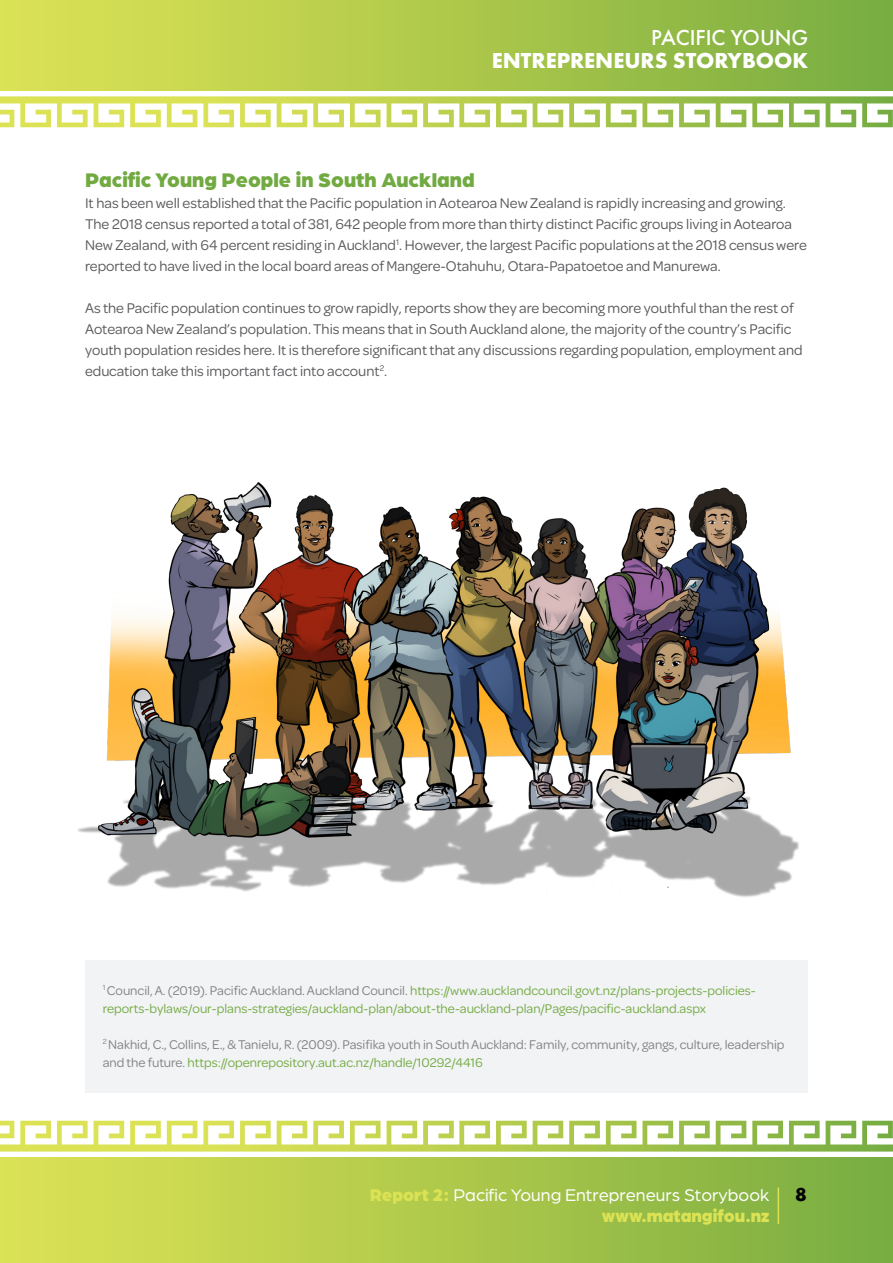
<style>
.page{position:relative;width:893px;height:1263px;background:#fff}
.page>*{position:absolute;margin:0;border:0;box-sizing:border-box;transform-origin:0 0}
.t1{font:700 22.5px "Futura PT";color:#fff}
.t2{font:500 22.5px "Futura PT";color:#fff}
.Headings{font:900 21px "Arboria";color:#72aa42}
.t3{font:700 19.5px "Futura PT";color:#000}
.t4{font:18px "Arboria";color:#fff}
.t5{font:900 18px "Arboria";color:#dbe254}
.Content{font:15px/21px "Omnes";color:#57585a}
.Content-2{font:13.5px/18px "Omnes";color:#72aa42}
.Content-3{font:13.5px/18px "Omnes";color:#808285}
.s1{color:#808285}
.s2{color:#72aa42}
.s3{font-weight:900;color:#dbe254}
</style>
<div class="page">
<svg style="left:0;top:96px;width:893px;height:31px"></svg>
<div style="left:0;top:0;width:893px;height:91px;background:linear-gradient(to right,#e0e455,#7aad42)"></div>
<svg style="left:0;top:1121px;width:893px;height:30px"></svg>
<div style="left:0;top:1157px;width:893px;height:106px;background:linear-gradient(to right,#e0e455,#7aad42)"></div>
<hr style="left:778px;top:1187px;width:1px;height:37px;background:#dbe254">
<div style="left:85px;top:960px;width:723px;height:133px;background:#f2f3f4"></div>
<img style="left:78px;top:482px;width:721px;height:415px">
<h1 class="t2" style="left:651px;top:24px;width:159px">PACIFIC YOUNG</h1>
<h1 class="t1" style="left:492px;top:46px;width:318px">ENTREPRENEURS STORYBOOK</h1>
<p class="Headings" style="left:85px;top:165px;width:391px">Pacific Young People in South Auckland</p>
<p class="Content" style="left:85px;top:192px;width:723px">It has been well established that the Pacific population in Aotearoa New Zealand is rapidly increasing and growing.<br>The 2018 census reported a total of 381, 642 people from more than thirty distinct Pacific groups living in Aotearoa New Zealand, with 64 percent residing in Auckland<sup>1</sup>. However, the largest Pacific populations at the 2018 census were reported to have lived in the local board areas of Mangere-Otahuhu, Otara-Papatoetoe and Manurewa.</p>
<p class="Content" style="left:85px;top:297px;width:719px">As the Pacific population continues to grow rapidly, reports show they are becoming more youthful than the rest of Aotearoa New Zealand’s population. This means that in South Auckland alone, the majority of the country’s Pacific youth population resides here. It is therefore significant that any discussions regarding population, employment and education take this important fact into account<sup>2</sup>.</p>
<p class="Content-2" style="left:103px;top:980px;width:654px"><sup>1</sup> <span class="s1">Council, A. (2019). Pacific Auckland. Auckland Council.</span> https://www.aucklandcouncil.govt.nz/plans-projects-policies&shy;reports-bylaws/our-plans-strategies/auckland-plan/about-the-auckland-plan/Pages/pacific-auckland.aspx</p>
<p class="Content-3" style="left:103px;top:1034px;width:683px"><sup>2</sup> Nakhid, C., Collins, E., &amp; Tanielu, R. (2009). Pasifika youth in South Auckland: Family, community, gangs, culture, leadership and the future. <span class="s2">https://openrepository.aut.ac.nz/handle/10292/4416</span></p>
<p class="t4" style="left:370px;top:1183px;width:401px"><span class="s3">Report 2:</span> Pacific Young Entrepreneurs Storybook</p>
<h3 class="t3" style="left:795px;top:1182px;width:13px">8</h3>
<p class="t5" style="left:602px;top:1203px;width:169px">www.matangifou.nz</p>
</div>
